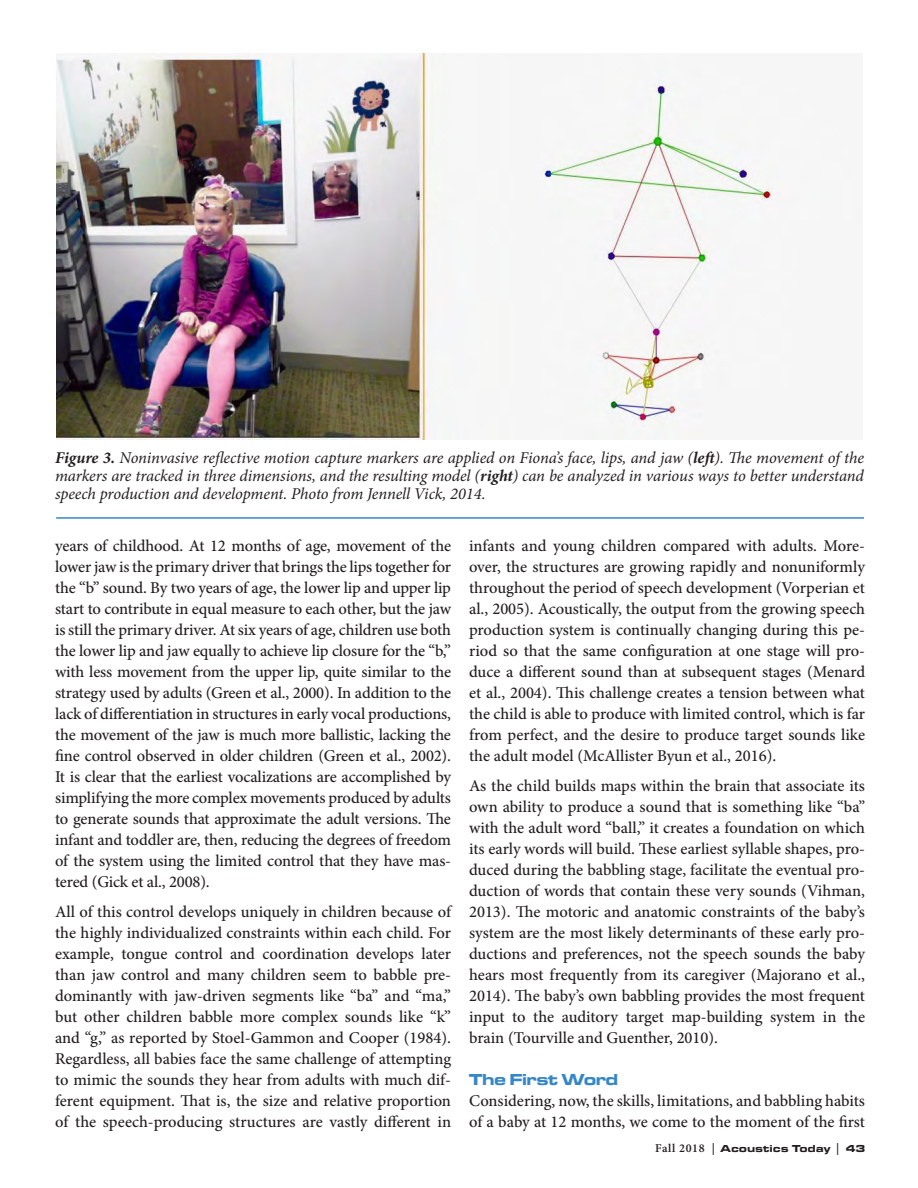
<style>
.page{position:relative;width:918px;height:1188px;background:#fff}
.page>*{position:absolute;margin:0;border:0;box-sizing:border-box;transform-origin:0 0}
.t1{font:500 16.5px/21px "Minion Pro";letter-spacing:-.005em;color:#231f20;text-align:justify}
.figure_captions{font:italic 16.5px/18px "Minion Pro";letter-spacing:-.005em;color:#231f20;text-align:justify}
.subhead2{font:700 16.5px "Microgramma Ext D";color:#3687c7}
.t2{font:700 10.5px "Microgramma Ext D";letter-spacing:.05em;color:#231f20}
.s1{font-weight:700}
.s2{font-family:"Minion Pro";font-weight:600;font-size:12px}
</style>
<div class="page">
<img style="left:56px;top:54px;width:725px;height:385px">
<hr style="left:56px;top:517px;width:808px;height:2px;background:#3687c7">
<p class="figure_captions" style="left:55px;top:449px;width:810px"><span class="s1">Figure 3.</span> Noninvasive reflective motion capture markers are applied on Fiona’s face, lips, and jaw (<span class="s1">left</span>). The movement of the markers are tracked in three dimensions, and the resulting model (<span class="s1">right</span>) can be analyzed in various ways to better understand speech production and development. Photo from Jennell Vick, 2014.</p>
<p class="t1" style="left:55px;top:535px;width:398px">years of childhood. At 12 months of age, movement of the lower jaw is the primary driver that brings the lips together for the “b” sound. By two years of age, the lower lip and upper lip start to contribute in equal measure to each other, but the jaw is still the primary driver. At six years of age, children use both the lower lip and jaw equally to achieve lip closure for the “b,” with less movement from the upper lip, quite similar to the strategy used by adults (Green et al., 2000). In addition to the lack of differentiation in structures in early vocal productions, the movement of the jaw is much more ballistic, lacking the fine control observed in older children (Green et al., 2002).<br>It is clear that the earliest vocalizations are accomplished by simplifying the more complex movements produced by adults to generate sounds that approximate the adult versions. The infant and toddler are, then, reducing the degrees of freedom of the system using the limited control that they have mas&shy;tered (Gick et al., 2008).</p>
<p class="t1" style="left:55px;top:901px;width:398px">All of this control develops uniquely in children because of the highly individualized constraints within each child. For example, tongue control and coordination develops later than jaw control and many children seem to babble pre&shy;dominantly with jaw-driven segments like “ba” and “ma,” but other children babble more complex sounds like “k” and “g,” as reported by Stoel-Gammon and Cooper (1984).<br>Regardless, all babies face the same challenge of attempting to mimic the sounds they hear from adults with much dif&shy;ferent equipment. That is, the size and relative proportion of the speech-producing structures are vastly different in</p>
<p class="t1" style="left:469px;top:535px;width:398px">infants and young children compared with adults. More&shy;over, the structures are growing rapidly and nonuniformly throughout the period of speech development (Vorperian et al., 2005). Acoustically, the output from the growing speech production system is continually changing during this pe&shy;riod so that the same configuration at one stage will pro&shy;duce a different sound than at subsequent stages (Menard et al., 2004). This challenge creates a tension between what the child is able to produce with limited control, which is far from perfect, and the desire to produce target sounds like the adult model (McAllister Byun et al., 2016).</p>
<p class="t1" style="left:469px;top:775px;width:398px">As the child builds maps within the brain that associate its own ability to produce a sound that is something like “ba” with the adult word “ball,” it creates a foundation on which its early words will build. These earliest syllable shapes, pro&shy;duced during the babbling stage, facilitate the eventual pro&shy;duction of words that contain these very sounds (Vihman, 2013). The motoric and anatomic constraints of the baby’s system are the most likely determinants of these early pro&shy;ductions and preferences, not the speech sounds the baby hears most frequently from its caregiver (Majorano et al., 2014). The baby’s own babbling provides the most frequent input to the auditory target map-building system in the brain (Tourville and Guenther, 2010).</p>
<p class="subhead2" style="left:469px;top:1068px;width:150px">The First Word</p>
<p class="t1" style="left:469px;top:1090px;width:398px">Considering, now, the skills, limitations, and babbling habits of a baby at 12 months, we come to the moment of the first</p>
<p class="t2" style="left:655px;top:1141px;width:212px"><span class="s2">Fall 2018 |</span> Acoustics Today <span class="s2">|</span> 43</p>
</div>
